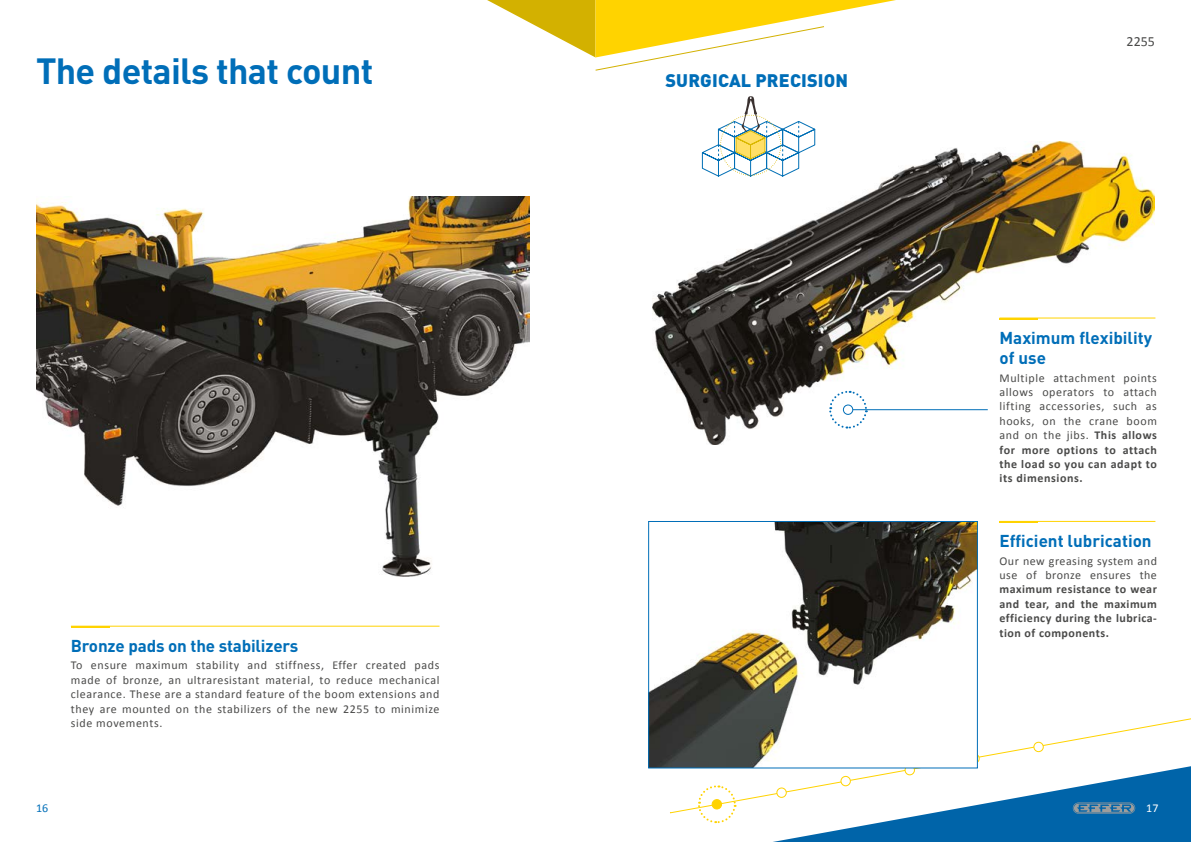
<style>
.page{position:relative;width:1191px;height:842px;background:#fff}
.page>*{position:absolute;margin:0;border:0;box-sizing:border-box;transform-origin:0 0}
.t1{font:700 36px "DIN Pro";letter-spacing:-.02em;color:#006eb8}
.t2{font:900 18px "DIN Pro";letter-spacing:.01em;color:#006eb8}
.t3{font:700 17px/20.4px "DIN Pro";color:#006eb8}
.t4{font:14px "Calibri";color:#4a4a49}
.t5{font:12px/14.4px "Calibri";letter-spacing:.05em;color:#4a4a49;text-align:justify}
.t6{font:700 12px/14.4px "Calibri";letter-spacing:.04em;color:#4a4a49;text-align:justify}
.t7{font:12px "Calibri";color:#fff}
.t8{font:12px "Calibri";color:#006eb8}
.s1{font-weight:700}
</style>
<div class="page">
<svg style="left:773px;top:814px;width:418px;height:28px"></svg>
<svg style="left:669px;top:704px;width:522px;height:110px"></svg>
<svg style="left:905px;top:765px;width:9px;height:10px"></svg>
<div style="left:904px;top:765px;width:11px;height:10px;border:1px solid #ffd300;border-radius:50%"></div>
<svg style="left:697px;top:784px;width:39px;height:40px"></svg>
<div style="left:776px;top:788px;width:10px;height:9px;background:#fff;border-radius:50%"></div>
<div style="left:776px;top:787px;width:11px;height:11px;border:1px solid #ffd300;border-radius:50%"></div>
<div style="left:840px;top:776px;width:10px;height:10px;background:#fff;border-radius:50%"></div>
<div style="left:840px;top:776px;width:11px;height:10px;border:1px solid #ffd300;border-radius:50%"></div>
<div style="left:969px;top:754px;width:10px;height:9px;background:#187bbe;border-radius:50%"></div>
<div style="left:969px;top:753px;width:11px;height:11px;border:1px solid #ffd300;border-radius:50%"></div>
<svg style="left:1033px;top:742px;width:10px;height:10px"></svg>
<div style="left:1033px;top:741px;width:11px;height:11px;border:1px solid #ffd300;border-radius:50%"></div>
<img style="left:652px;top:141px;width:502px;height:304px">
<img style="left:36px;top:196px;width:493px;height:380px">
<svg style="left:487px;top:0;width:409px;height:71px"></svg>
<img style="left:650px;top:523px;width:325px;height:243px">
<div style="left:648px;top:521px;width:329px;height:247px;border:1px solid #006eb8"></div>
<svg style="left:701px;top:96px;width:115px;height:81px"></svg>
<hr style="left:71px;top:626px;width:368px;height:1px;background:#ffd300">
<hr style="left:71px;top:626px;width:38px;height:2px;background:#ffd300">
<hr style="left:999px;top:521px;width:156px;height:1px;background:#ffd300">
<hr style="left:999px;top:521px;width:38px;height:2px;background:#ffd300">
<hr style="left:999px;top:318px;width:156px;height:1px;background:#ffd300">
<hr style="left:999px;top:318px;width:38px;height:2px;background:#ffd300">
<hr style="left:848px;top:409px;width:139px;height:1px;background:#006eb8">
<svg style="left:828px;top:390px;width:40px;height:40px"></svg>
<svg style="left:843px;top:405px;width:10px;height:10px"></svg>
<div style="left:842px;top:404px;width:11px;height:11px;border:1px solid #006eb8;border-radius:50%"></div>
<h1 class="t1" style="left:36px;top:47px;width:339px">The details that count</h1>
<h3 class="t3" style="left:71px;top:635px;width:229px">Bronze pads on the stabilizers</h3>
<p class="t5" style="left:71px;top:658px;width:370px">To ensure maximum stability and stiffness, Effer created pads made of bronze, an ultraresistant material, to reduce mechanical clearance. These are a standard feature of the boom extensions and they are mounted on the stabilizers of the new 2255 to minimize side movements.</p>
<p class="t8" style="left:36px;top:799px;width:14px">16</p>
<h2 class="t2" style="left:665px;top:69px;width:184px">SURGICAL PRECISION</h2>
<p class="t4" style="left:1126px;top:32px;width:30px">2255</p>
<h3 class="t3" style="left:999px;top:327px;width:154px">Maximum flexibility of use</h3>
<p class="t5" style="left:999px;top:370px;width:159px">Multiple attachment points allows operators to attach lifting accessories, such as hooks, on the crane boom and on the jibs. <span class="s1">This allows for more options to attach the load so you can adapt to its dimensions.</span></p>
<h3 class="t3" style="left:999px;top:530px;width:154px">Efficient lubrication</h3>
<p class="t5" style="left:999px;top:553px;width:159px">Our new greasing system and use of bronze ensures the</p>
<p class="t6" style="left:999px;top:582px;width:159px">maximum resistance to wear and tear, and the maximum efficiency during the lubrica&shy;tion of components.</p>
<p class="t7" style="left:1146px;top:799px;width:14px">17</p>
</div>
